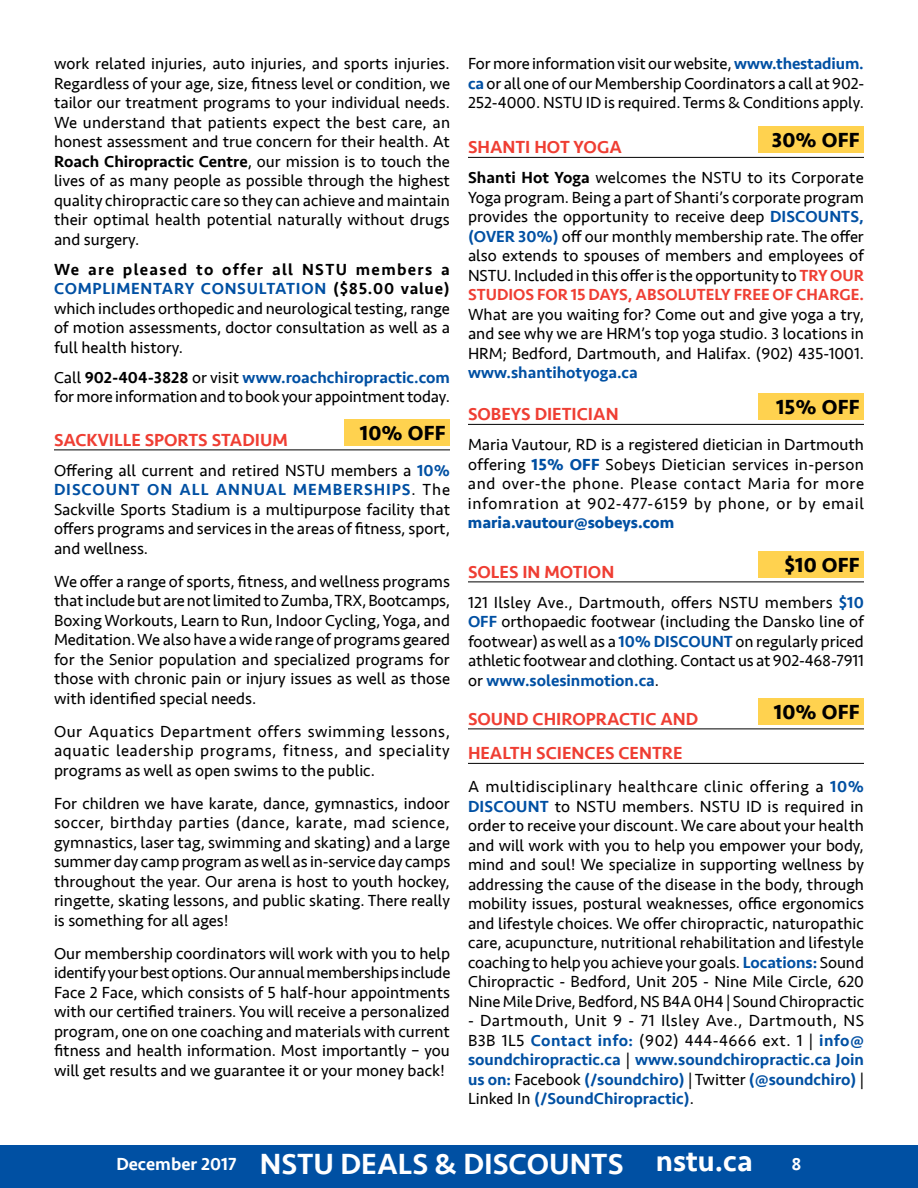
<style>
.page{position:relative;width:918px;height:1188px;background:#fff}
.page>*{position:absolute;margin:0;border:0;box-sizing:border-box;transform-origin:0 0}
.t1{font:500 30px "Seravek";color:#fff}
.t2{font:700 21px "Seravek";letter-spacing:.01em;color:#000}
.t3{font:500 18px "Seravek";color:#ef3e33}
.t4{font:500 18px "Seravek";color:#fff}
.t5{font:16.5px/19.5px "Seravek";color:#000;text-align:justify}
.t6{font:500 16.5px/19.5px "Seravek";color:#0050a3;text-align:justify}
.t7{font:500 16.5px "Seravek";color:#ef3e33}
.t8{font:700 16.5px "Seravek";color:#0050a3}
.s1{font-weight:500}
.s2{font-weight:500;color:#0050a3}
.s3{font-weight:500;color:#ef3e33}
.s4{font-weight:700;color:#0050a3}
.s5{font-weight:400;color:#000}
.s6{font-size:18px}
</style>
<div class="page">
<div style="left:0;top:1145px;width:918px;height:43px;background:#0050a3"></div>
<hr style="left:54px;top:450px;width:396px;height:1px;background:#000">
<div style="left:344px;top:419px;width:106px;height:27px;background:#ffd24f"></div>
<hr style="left:468px;top:157px;width:396px;height:1px;background:#000">
<hr style="left:468px;top:424px;width:396px;height:1px;background:#000">
<hr style="left:468px;top:582px;width:396px;height:1px;background:#000">
<hr style="left:468px;top:729px;width:396px;height:1px;background:#000">
<hr style="left:468px;top:763px;width:396px;height:1px;background:#000">
<div style="left:758px;top:126px;width:106px;height:27px;background:#ffd24f"></div>
<div style="left:758px;top:393px;width:106px;height:27px;background:#ffd24f"></div>
<div style="left:758px;top:551px;width:106px;height:27px;background:#ffd24f"></div>
<div style="left:758px;top:698px;width:106px;height:27px;background:#ffd24f"></div>
<p class="t5" style="left:54px;top:54px;width:398px">work related injuries, auto injuries, and sports injuries.<br>Regardless of your age, size, fitness level or condition, we tailor our treatment programs to your individual needs.<br>We understand that patients expect the best care, an honest assessment and true concern for their health. At <span class="s1">Roach Chiropractic Centre</span>, our mission is to touch the lives of as many people as possible through the highest quality chiropractic care so they can achieve and maintain their optimal health potential naturally without drugs and surgery.</p>
<p class="t5" style="left:54px;top:260px;width:397px"><span class="s1">We are pleased to offer all NSTU members a </span><span class="s2">COMPLIMENTARY CONSULTATION</span> <span class="s1">($85.00 value) </span>which includes orthopedic and neurological testing, range of motion assessments, doctor consultation as well as a full health history.</p>
<p class="t5" style="left:54px;top:368px;width:397px">Call <span class="s1">902-404-3828</span> or visit <span class="s2">www.roachchiropractic.com </span>for more information and to book your appointment today.</p>
<p class="t3" style="left:54px;top:429px;width:20px">Sackville</p>
<p class="t3" style="left:145px;top:429px;width:21px">Sports</p>
<p class="t3" style="left:212px;top:429px;width:22px">Stadium</p>
<p class="t2" style="left:360px;top:416px;width:87px">10% OFF</p>
<p class="t5" style="left:54px;top:460px;width:398px">Offering all current and retired NSTU members a <span class="s2">10% DISCOUNT ON ALL ANNUAL MEMBERSHIPS</span>. The Sackville Sports Stadium is a multipurpose facility that offers programs and services in the areas of fitness, sport, and wellness.</p>
<p class="t5" style="left:54px;top:571px;width:398px">We offer a range of sports, fitness, and wellness programs that include but are not limited to Zumba, TRX, Bootcamps, Boxing Workouts, Learn to Run, Indoor Cycling, Yoga, and Meditation. We also have a wide range of programs geared for the Senior population and specialized programs for those with chronic pain or injury issues as well as those with identified special needs.</p>
<p class="t5" style="left:54px;top:722px;width:397px">Our Aquatics Department offers swimming lessons, aquatic leadership programs, fitness, and speciality programs as well as open swims to the public.</p>
<p class="t5" style="left:54px;top:794px;width:398px">For children we have karate, dance, gymnastics, indoor soccer, birthday parties (dance, karate, mad science, gymnastics, laser tag, swimming and skating) and a large summer day camp program as well as in-service day camps throughout the year. Our arena is host to youth hockey, ringette, skating lessons, and public skating. There really is something for all ages!</p>
<p class="t5" style="left:54px;top:944px;width:398px">Our membership coordinators will work with you to help identify your best options. Our annual memberships include Face 2 Face, which consists of 5 half-hour appointments with our certified trainers. You will receive a personalized program, one on one coaching and materials with current fitness and health information. Most importantly – you will get results and we guarantee it or your money back!</p>
<p class="t5" style="left:468px;top:54px;width:398px">For more information visit our website, <span class="s2">www.thestadium. ca</span> or all one of our Membership Coordinators a call at 902- 252-4000. NSTU ID is required. Terms &amp; Conditions apply.</p>
<p class="t3" style="left:468px;top:136px;width:155px">SHANTI HOT YOGA</p>
<p class="t2" style="left:772px;top:123px;width:89px">30% OFF</p>
<p class="t5" style="left:468px;top:168px;width:398px"><span class="s1">Shanti Hot Yoga</span> welcomes the NSTU to its Corporate Yoga program. Being a part of Shanti’s corporate program provides the opportunity to receive deep <span class="s2">DISCOUNTS, (OVER 30%)</span> off our monthly membership rate. The offer also extends to spouses of members and employees of NSTU. Included in this offer is the opportunity to <span class="s3">try</span></p>
<p class="t7" style="left:830px;top:265px;width:13px">our</p>
<p class="t7" style="left:468px;top:285px;width:11px">studios</p>
<p class="t7" style="left:537px;top:285px;width:11px">for</p>
<p class="t7" style="left:571px;top:285px;width:29px">15 days</p>
<p class="t7" style="left:628px;top:285px;width:19px">, absolutely</p>
<p class="t7" style="left:734px;top:285px;width:10px">free</p>
<p class="t7" style="left:773px;top:285px;width:35px">of charge</p>
<p class="t7" style="left:859px;top:285px;width:6px">.</p>
<p class="t5" style="left:468px;top:304px;width:398px">What are you waiting for? Come out and give yoga a try, and see why we are HRM’s top yoga studio. 3 locations in HRM; Bedford, Dartmouth, and Halifax. (902) 435-1001.</p>
<p class="t6" style="left:468px;top:363px;width:171px">www.shantihotyoga.ca</p>
<p class="t3" style="left:468px;top:403px;width:152px">SOBEYS DIETICIAN</p>
<p class="t2" style="left:776px;top:390px;width:85px">15% OFF</p>
<p class="t5" style="left:468px;top:435px;width:398px">Maria Vautour, RD is a registered dietician in Dartmouth offering <span class="s4">15% OFF</span> Sobeys Dietician services in-person and over-the phone. Please contact Maria for more infomration at 902-477-6159 by phone, or by email</p>
<p class="t8" style="left:468px;top:510px;width:208px">maria.vautour@sobeys.com</p>
<p class="t3" style="left:468px;top:561px;width:148px">SOLES IN MOTION</p>
<p class="t2" style="left:784px;top:548px;width:77px">$10 OFF</p>
<p class="t5" style="left:468px;top:592px;width:398px">121 Ilsley Ave., Dartmouth, offers NSTU members <span class="s2">$10<br>OFF</span> orthopaedic footwear (including the Dansko line of footwear) as well as a <span class="s2">10% DISCOUNT</span> on regularly priced athletic footwear and clothing. Contact us at 902-468-7911 or <span class="s2">www.solesinmotion.ca</span>.</p>
<p class="t3" style="left:468px;top:708px;width:23px">Sound</p>
<p class="t3" style="left:532px;top:708px;width:23px">Chiropractic</p>
<p class="t3" style="left:660px;top:708px;width:14px">and</p>
<p class="t2" style="left:774px;top:695px;width:87px">10% OFF</p>
<p class="t3" style="left:468px;top:742px;width:24px">Health</p>
<p class="t3" style="left:536px;top:742px;width:21px">Sciences</p>
<p class="t3" style="left:618px;top:742px;width:23px">Centre</p>
<p class="t5" style="left:468px;top:777px;width:398px">A multidisciplinary healthcare clinic offering a <span class="s2">10% DISCOUNT</span> to NSTU members. NSTU ID is required in order to receive your discount. We care about your health and will work with you to help you empower your body, mind and soul! We specialize in supporting wellness by addressing the cause of the disease in the body, through mobility issues, postural weaknesses, office ergonomics and lifestyle choices. We offer chiropractic, naturopathic care, acupuncture, nutritional rehabilitation and lifestyle coaching to help you achieve your goals. <span class="s2">Locations:</span> Sound Chiropractic - Bedford, Unit 205 - Nine Mile Circle, 620<br>Nine Mile Drive, Bedford, NS B4A 0H4 | Sound Chiropractic</p>
<p class="t6" style="left:468px;top:1011px;width:398px"><span class="s5">- Dartmouth, Unit 9 - 71 Ilsley Ave., Dartmouth, NS B3B 1L5</span> Contact info: <span class="s5">(902) 444-4666 ext. 1 |</span> info@ soundchiropractic.ca <span class="s5">|</span> www.soundchiropractic.ca Join us on: <span class="s5">Facebook</span> (/soundchiro) <span class="s5">| Twitter</span> (@soundchiro) <span class="s5">| Linked In</span> (/SoundChiropractic)<span class="s5">.</span></p>
<h1 class="t1" style="left:116px;top:1146px;width:638px"><span class="s6">December 2017</span> NSTU DEALS &amp; DISCOUNTS nstu.ca</h1>
<p class="t4" style="left:792px;top:1153px;width:12px">8</p>
</div>
